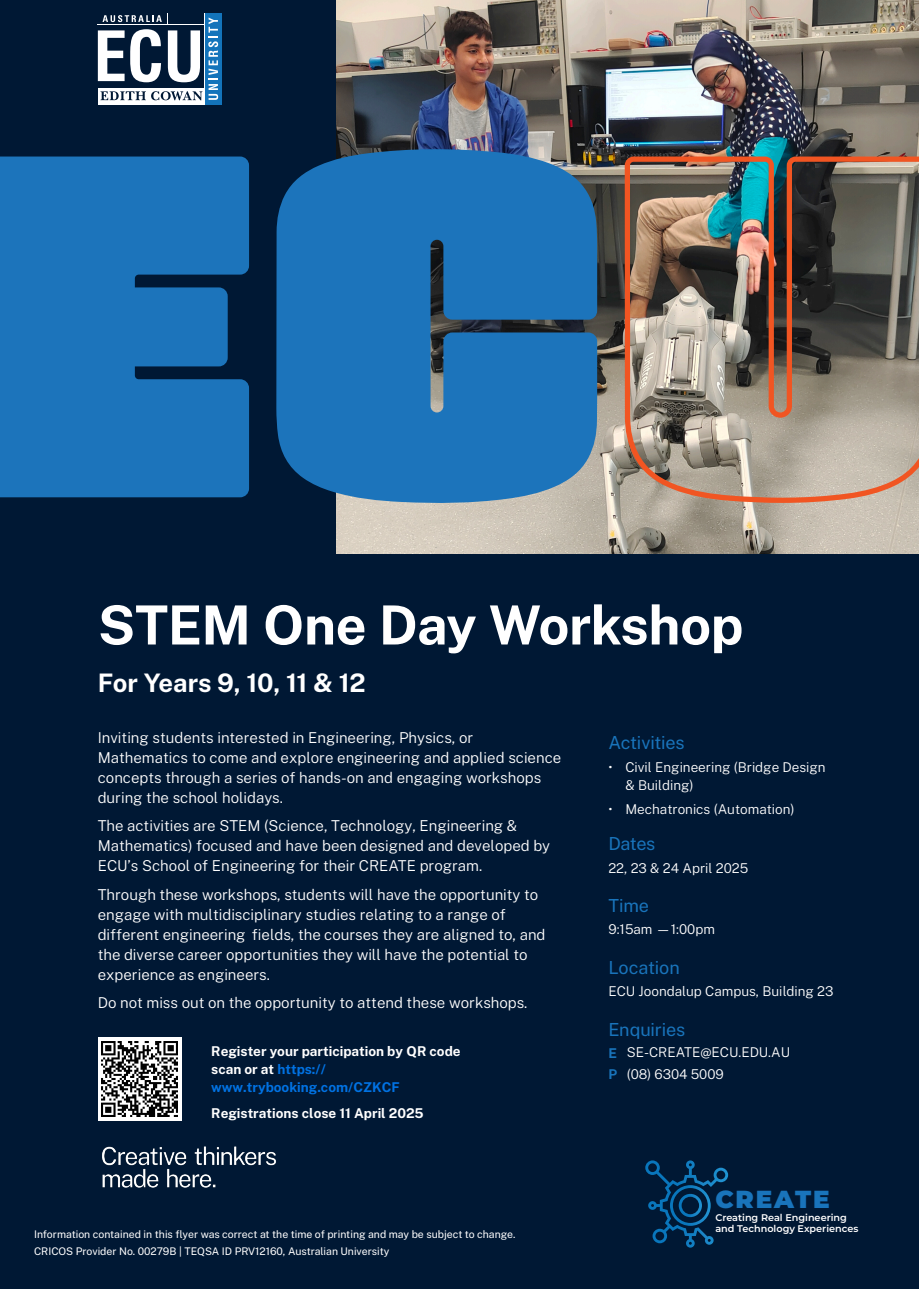
<style>
.page{position:relative;width:919px;height:1289px;background:#fff}
.page>*{position:absolute;margin:0;border:0;box-sizing:border-box;transform-origin:0 0}
.Heading_1{font:700 54px "Public Sans";letter-spacing:-.01em;color:#fff}
.Heading2{font:700 25.5px "Public Sans";letter-spacing:-.01em;color:#fff}
.t1{font:900 24.6px "Montserrat";letter-spacing:.075em;color:#1974bb}
.Heading3{font:18px "Public Sans";letter-spacing:-.01em;color:#1974bb}
.Body_Copy{font:300 15px/20px "Public Sans";color:#fff}
.BopyCopy_Bold{font:700 13.5px/18px "Public Sans";color:#fff}
.Body_Copy-2{font:300 13.5px/18px "Public Sans";color:#fff}
.Heading3-2{font:300 13.5px "Public Sans";color:#fff}
.Body_Copy-3{font:700 13.5px "Public Sans";color:#1974bb}
.Body_Copy_White{font:10.5px/16.5px "Public Sans";color:#fff}
.t2{font:600 9.75px/11.6px "Montserrat";color:#fff}
.s1{color:#0072e3}
</style>
<div class="page">
<div style="left:0;top:0;width:918px;height:1288px;background:#001834"></div>
<div style="left:98px;top:1037px;width:83px;height:83px;background:linear-gradient(to right,#fff,#fff)"></div>
<img style="left:102px;top:1041px;width:75px;height:75px">
<svg style="left:645px;top:1160px;width:83px;height:87px"></svg>
<img style="left:102px;top:1146px;width:174px;height:42px">
<img style="left:336px;top:0;width:582px;height:553px">
<div style="left:98px;top:88px;width:123px;height:17px;background:#fff"></div>
<div style="left:205px;top:13px;width:16px;height:92px;background:#1374bb"></div>
<svg style="left:168px;top:30px;width:32px;height:52px"></svg>
<svg style="left:98px;top:29px;width:63px;height:53px"></svg>
<svg style="left:100px;top:91px;width:102px;height:9px"></svg>
<svg style="left:208px;top:18px;width:10px;height:82px"></svg>
<svg style="left:102px;top:15px;width:60px;height:7px"></svg>
<hr style="left:205px;top:13px;width:1px;height:92px;background:#fff">
<hr style="left:98px;top:24px;width:107px;height:1px;background:#fff">
<div style="left:0;top:156px;width:249px;height:341px;background:#1c74bb"></div>
<svg style="left:276px;top:148px;width:321px;height:355px;background:#216faf"></svg>
<img style="left:624px;top:156px;width:294px;height:347px">
<p class="Heading_1" style="left:98px;top:589px;width:647px">STEM One Day Workshop</p>
<p class="Heading2" style="left:98px;top:666px;width:269px">For Years 9, 10, 11 &amp; 12</p>
<p class="Body_Copy" style="left:98px;top:726px;width:465px">Inviting students interested in Engineering, Physics, or Mathematics to come and explore engineering and applied science concepts through a series of hands-on and engaging workshops during the school holidays.</p>
<p class="Body_Copy" style="left:98px;top:815px;width:454px">The activities are STEM (Science, Technology, Engineering &amp;<br>Mathematics) focused and have been designed and developed by<br>ECU’s School of Engineering for their CREATE program.</p>
<p class="Body_Copy" style="left:98px;top:883px;width:449px">Through these workshops, students will have the opportunity to engage with multidisciplinary studies relating to a range of different engineering fields, the courses they are aligned to, and the diverse career opportunities they will have the potential to experience as engineers.</p>
<p class="Body_Copy" style="left:98px;top:992px;width:431px">Do not miss out on the opportunity to attend these workshops.</p>
<p class="BopyCopy_Bold" style="left:211px;top:1041px;width:251px">Register your participation by QR code scan or at <span class="s1">https:// www.trybooking.com/CZKCF</span></p>
<p class="BopyCopy_Bold" style="left:211px;top:1103px;width:214px">Registrations close 11 April 2025</p>
<p class="Body_Copy_White" style="left:34px;top:1225px;width:483px">Information contained in this flyer was correct at the time of printing and may be subject to change.<br>CRICOS Provider No. 00279B | TEQSA ID PRV12160, Australian University</p>
<p class="Heading3" style="left:608px;top:730px;width:78px">Activities</p>
<p class="Body_Copy-2" style="left:625px;top:757px;width:202px;text-indent:-17px">• Civil Engineering (Bridge Design &amp; Building)</p>
<p class="Body_Copy-2" style="left:608px;top:799px;width:188px">• Mechatronics (Automation)</p>
<p class="Heading3" style="left:608px;top:832px;width:48px">Dates</p>
<p class="Heading3-2" style="left:608px;top:858px;width:141px">22, 23 &amp; 24 April 2025</p>
<p class="Heading3" style="left:608px;top:893px;width:42px">Time</p>
<p class="Heading3-2" style="left:608px;top:920px;width:108px">9:15am —1:00pm</p>
<p class="Heading3" style="left:608px;top:955px;width:73px">Location</p>
<p class="Heading3-2" style="left:608px;top:982px;width:227px">ECU Joondalup Campus, Building 23</p>
<p class="Heading3" style="left:608px;top:1017px;width:78px">Enquiries</p>
<p class="Body_Copy-3" style="left:608px;top:1043px;width:10px">E</p>
<p class="Body_Copy-3" style="left:608px;top:1065px;width:10px">P</p>
<p class="Body_Copy-2" style="left:626px;top:1040px;width:165px;line-height:21.8px">SE-CREATE@ECU.EDU.AU (08) 6304 5009</p>
<p class="t1" style="left:715px;top:1180px;width:116px">CREATE</p>
<p class="t2" style="left:715px;top:1210px;width:144px">Creating Real Engineering and Technology Experiences</p>
</div>
